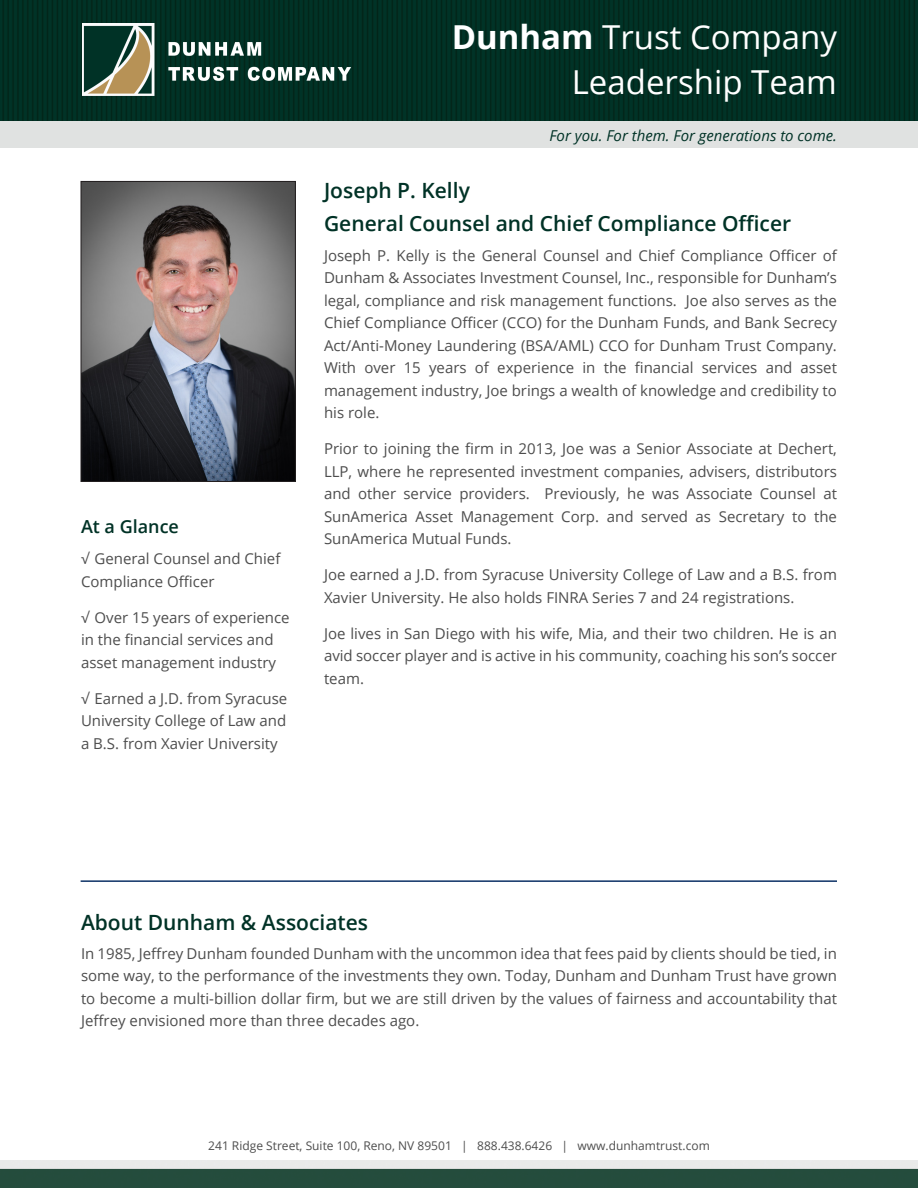
<style>
.page{position:relative;width:918px;height:1188px;background:#fff}
.page>*{position:absolute;margin:0;border:0;box-sizing:border-box;transform-origin:0 0}
.Page_Title_-_White{font:33px/45px "Open Sans";color:#fff;text-align:right}
.Subhead_14pt_-_Green{font:600 21px "Open Sans";color:#003226}
.Subhead_12pt_-_Green{font:600 18px "Open Sans";color:#003226}
.Body_Regular{font:15px/22.5px "Open Sans";color:#4d4d4d;text-align:justify}
.Checkmark_Bullet_Mai{font:15px/22.5px "Open Sans";color:#4d4d4d}
.Green_Slogan_Line{font:italic 15px "Open Sans";color:#003226}
.Address{font:12px "Open Sans";color:#4d4d4d}
.s1{font-weight:700}
</style>
<div class="page">
<img style="left:0;top:0;width:918px;height:122px">
<img style="left:0;top:1161px;width:918px;height:27px">
<img style="left:82px;top:23px;width:291px;height:73px">
<div style="left:0;top:122px;width:918px;height:26px;background:#e0e2e1"></div>
<img style="left:83px;top:183px;width:211px;height:297px">
<div style="left:81px;top:181px;width:215px;height:301px;border:1px solid #231f20"></div>
<hr style="left:81px;top:880px;width:756px;height:2px;background:#0d3166">
<p class="Page_Title_-_White" style="left:452px;top:14px;width:387px"><span class="s1">Dunham</span> Trust Company<br>Leadership Team</p>
<p class="Subhead_12pt_-_Green" style="left:81px;top:514px;width:100px">At a Glance</p>
<p class="Checkmark_Bullet_Mai" style="left:81px;top:547px;width:201px">√ General Counsel and Chief<br>Compliance Officer</p>
<p class="Checkmark_Bullet_Mai" style="left:81px;top:606px;width:210px">√ Over 15 years of experience in the financial services and asset management industry</p>
<p class="Checkmark_Bullet_Mai" style="left:81px;top:687px;width:208px;text-align:justify">√ Earned a J.D. from Syracuse University College of Law and a B.S. from Xavier University</p>
<p class="Green_Slogan_Line" style="left:550px;top:125px;width:289px">For you. For them. For generations to come.</p>
<p class="Subhead_14pt_-_Green" style="left:324px;top:175px;width:147px">Joseph P. Kelly</p>
<p class="Subhead_14pt_-_Green" style="left:324px;top:209px;width:469px">General Counsel and Chief Compliance Officer</p>
<p class="Body_Regular" style="left:324px;top:244px;width:515px">Joseph P. Kelly is the General Counsel and Chief Compliance Officer of Dunham &amp; Associates Investment Counsel, Inc., responsible for Dunham’s legal, compliance and risk management functions. Joe also serves as the Chief Compliance Officer (CCO) for the Dunham Funds, and Bank Secrecy Act/Anti-Money Laundering (BSA/AML) CCO for Dunham Trust Company.<br>With over 15 years of experience in the financial services and asset management industry, Joe brings a wealth of knowledge and credibility to his role.</p>
<p class="Body_Regular" style="left:324px;top:437px;width:515px">Prior to joining the firm in 2013, Joe was a Senior Associate at Dechert, LLP, where he represented investment companies, advisers, distributors and other service providers. Previously, he was Associate Counsel at SunAmerica Asset Management Corp. and served as Secretary to the SunAmerica Mutual Funds.</p>
<p class="Body_Regular" style="left:324px;top:563px;width:514px">Joe earned a J.D. from Syracuse University College of Law and a B.S. from<br>Xavier University. He also holds FINRA Series 7 and 24 registrations.</p>
<p class="Body_Regular" style="left:324px;top:622px;width:515px">Joe lives in San Diego with his wife, Mia, and their two children. He is an avid soccer player and is active in his community, coaching his son’s soccer team.</p>
<p class="Subhead_14pt_-_Green" style="left:81px;top:908px;width:289px">About Dunham &amp; Associates</p>
<p class="Body_Regular" style="left:81px;top:942px;width:757px">In 1985, Jeffrey Dunham founded Dunham with the uncommon idea that fees paid by clients should be tied, in some way, to the performance of the investments they own. Today, Dunham and Dunham Trust have grown to become a multi-billion dollar firm, but we are still driven by the values of fairness and accountability that Jeffrey envisioned more than three decades ago.</p>
<p class="Address" style="left:208px;top:1137px;width:503px">241 Ridge Street, Suite 100, Reno, NV 89501 | 888.438.6426 | www.dunhamtrust.com</p>
</div>
